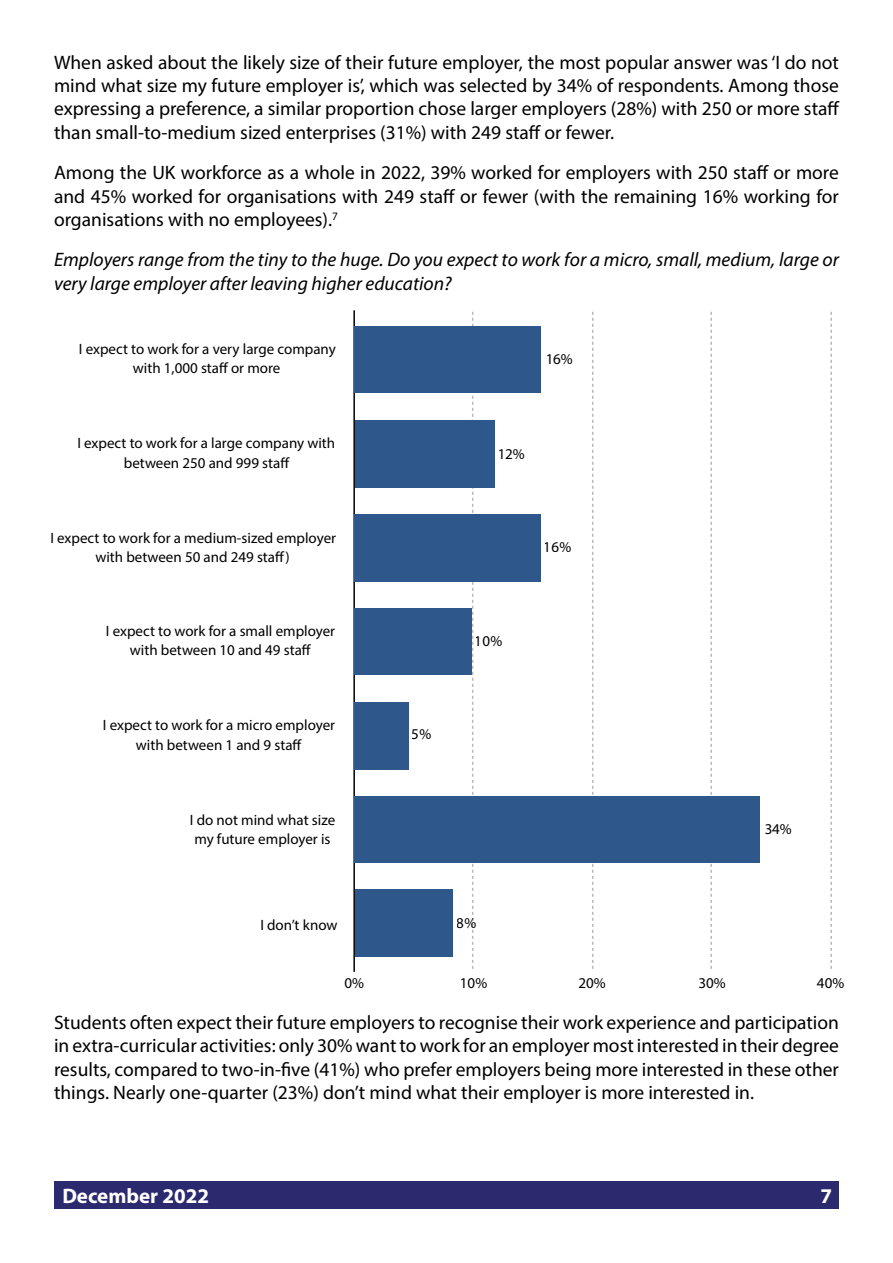
<style>
.page{position:relative;width:893px;height:1263px;background:#fff}
.page>*{position:absolute;margin:0;border:0;box-sizing:border-box;transform-origin:0 0}
.t1{font:700 21px "Myriad Pro";color:#fff}
.t2{font:19.5px/23.4px "Myriad Pro";color:#000;text-align:justify}
.t3{font:italic 19.5px/23.4px "Myriad Pro";color:#000}
.t4{font:15px/19.5px "Myriad Pro";color:#000;text-align:center}
</style>
<div class="page">
<svg style="left:472px;top:312px;width:1px;height:657px"></svg>
<svg style="left:592px;top:312px;width:1px;height:657px"></svg>
<svg style="left:710px;top:312px;width:2px;height:657px"></svg>
<svg style="left:830px;top:312px;width:2px;height:657px"></svg>
<hr style="left:353px;top:311px;width:2px;height:660px;background:#000">
<div style="left:355px;top:327px;width:186px;height:66px;background:#2e578b"></div>
<div style="left:355px;top:420px;width:139px;height:67px;background:#2e578b"></div>
<div style="left:355px;top:514px;width:186px;height:68px;background:#2e578b"></div>
<div style="left:355px;top:609px;width:117px;height:66px;background:#2e578b"></div>
<div style="left:355px;top:702px;width:54px;height:67px;background:#2e578b"></div>
<div style="left:355px;top:796px;width:405px;height:66px;background:#2e578b"></div>
<div style="left:355px;top:889px;width:97px;height:68px;background:#2e578b"></div>
<div style="left:54px;top:1182px;width:785px;height:27px;background:#2c2a6f"></div>
<p class="t2" style="left:54px;top:50px;width:787px">When asked about the likely size of their future employer, the most popular answer was ‘I do not mind what size my future employer is’, which was selected by 34% of respondents. Among those expressing a preference, a similar proportion chose larger employers (28%) with 250 or more staff than small-to-medium sized enterprises (31%) with 249 staff or fewer.</p>
<p class="t2" style="left:54px;top:161px;width:786px">Among the UK workforce as a whole in 2022, 39% worked for employers with 250 staff or more and 45% worked for organisations with 249 staff or fewer (with the remaining 16% working for organisations with no employees).<sup>7</sup></p>
<p class="t3" style="left:54px;top:248px;width:786px">Employers range from the tiny to the huge. Do you expect to work for a micro, small, medium, large or very large employer after leaving higher education?</p>
<p class="t4" style="left:79px;top:339px;width:258px">I expect to work for a very large company with 1,000 staff or more</p>
<p class="t4" style="left:77px;top:433px;width:259px">I expect to work for a large company with between 250 and 999 staff</p>
<p class="t4" style="left:50px;top:528px;width:287px">I expect to work for a medium-sized employer with between 50 and 249 staff)</p>
<p class="t4" style="left:106px;top:621px;width:231px">I expect to work for a small employer with between 10 and 49 staff</p>
<p class="t4" style="left:103px;top:715px;width:234px">I expect to work for a micro employer with between 1 and 9 staff</p>
<p class="t4" style="left:190px;top:810px;width:147px;text-align:left">I do not mind what size my future employer is</p>
<p class="t4" style="left:260px;top:915px;width:79px">I don’t know</p>
<p class="t4" style="left:412px;top:724px;width:21px">5%</p>
<p class="t4" style="left:545px;top:349px;width:29px">16%</p>
<p class="t4" style="left:497px;top:444px;width:29px">12%</p>
<p class="t4" style="left:544px;top:537px;width:29px">16%</p>
<p class="t4" style="left:475px;top:631px;width:29px">10%</p>
<p class="t4" style="left:457px;top:913px;width:21px">8%</p>
<p class="t4" style="left:764px;top:819px;width:29px">34%</p>
<p class="t4" style="left:344px;top:973px;width:21px">0%</p>
<p class="t4" style="left:460px;top:973px;width:29px">10%</p>
<p class="t4" style="left:578px;top:973px;width:29px">20%</p>
<p class="t4" style="left:698px;top:973px;width:29px">30%</p>
<p class="t4" style="left:817px;top:973px;width:29px">40%</p>
<p class="t2" style="left:54px;top:1010px;width:786px">Students often expect their future employers to recognise their work experience and participation in extra-curricular activities: only 30% want to work for an employer most interested in their degree results, compared to two-in-five (41%) who prefer employers being more interested in these other things. Nearly one-quarter (23%) don’t mind what their employer is more interested in.</p>
<p class="t1" style="left:62px;top:1182px;width:148px">December 2022</p>
<p class="t1" style="left:821px;top:1182px;width:13px">7</p>
</div>
